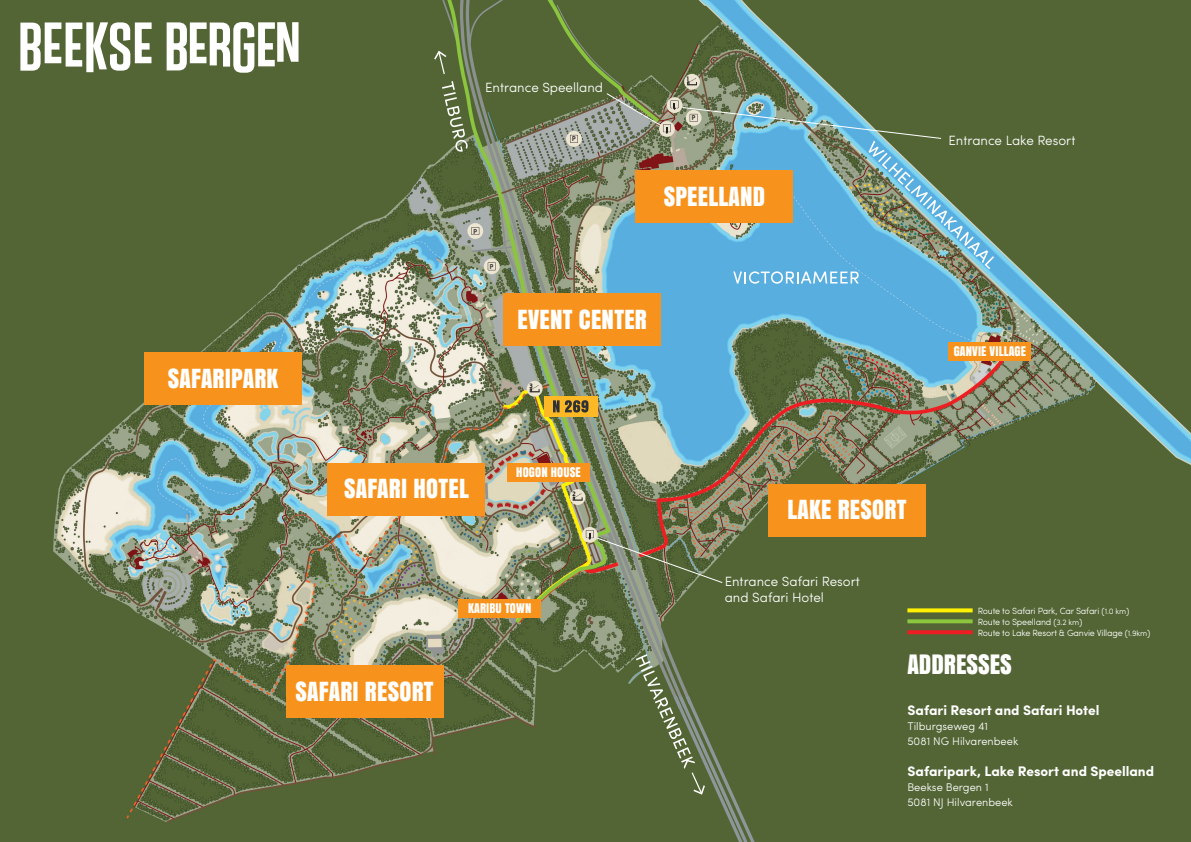
<style>
.page{position:relative;width:1191px;height:842px;background:#fff}
.page>*{position:absolute;margin:0;border:0;box-sizing:border-box;transform-origin:0 0}
.t1{font:25px "Anton";color:#fff}
.t2{font:24.6px "Anton";letter-spacing:.01em;color:#fff}
.t3{font:700 13.9px "Sofia Pro";color:#fff}
.t4{font:300 13.4px/16.1px "Sofia Pro";color:#fff}
.t5{font:12.4px "Anton";letter-spacing:.01em;color:#fff}
.t6{font:300 11.1px/15.3px "Sofia Pro";color:#fff}
.t7{font:300 9px/11px "Sofia Pro";letter-spacing:-.02em;color:#fff}
.t8{font:700 6.7px "Arial Narrow";color:#231f20}
.t9{font:700 6px "Antenna Cond";color:#231f20}
.s1{font-size:8px}
</style>
<div class="page">
<img style="left:0;top:0;width:1191px;height:842px">
<svg style="left:570px;top:489px;width:15px;height:16px"></svg>
<svg style="left:573px;top:493px;width:9px;height:8px"></svg>
<svg style="left:527px;top:381px;width:15px;height:16px"></svg>
<svg style="left:530px;top:385px;width:9px;height:8px"></svg>
<div style="left:684px;top:74px;width:16px;height:16px;background:#ece5d1;border-radius:50%"></div>
<svg style="left:687px;top:78px;width:10px;height:8px"></svg>
<div style="left:544px;top:397px;width:53px;height:20px;background:#fcb825"></div>
<svg style="left:553px;top:400px;width:6px;height:12px"></svg>
<svg style="left:565px;top:400px;width:23px;height:12px"></svg>
<svg style="left:434px;top:51px;width:12px;height:24px"></svg>
<svg style="left:442px;top:81px;width:26px;height:71px;background:#708055"></svg>
<svg style="left:636px;top:654px;width:134px;height:188px;background:#5b6c41"></svg>
<svg style="left:582px;top:527px;width:16px;height:16px"></svg>
<svg style="left:907px;top:630px;width:65px;height:4px"></svg>
<svg style="left:907px;top:619px;width:65px;height:4px"></svg>
<svg style="left:907px;top:608px;width:65px;height:4px"></svg>
<img style="left:586px;top:530px;width:137px;height:54px">
<div style="left:144px;top:352px;width:158px;height:53px;background:#f7931d"></div>
<div style="left:286px;top:665px;width:157px;height:53px;background:#f7931d"></div>
<div style="left:503px;top:293px;width:158px;height:53px;background:#f7931d"></div>
<div style="left:327px;top:463px;width:158px;height:52px;background:#f7931d"></div>
<div style="left:948px;top:342px;width:83px;height:18px;background:#f7931d"></div>
<div style="left:458px;top:599px;width:83px;height:18px;background:#f7931d"></div>
<div style="left:507px;top:463px;width:83px;height:19px;background:#f7931d"></div>
<div style="left:768px;top:484px;width:157px;height:53px;background:#f7931d"></div>
<svg style="left:20px;top:22px;width:132px;height:50px"></svg>
<svg style="left:167px;top:22px;width:131px;height:51px"></svg>
<svg style="left:566px;top:131px;width:16px;height:16px"></svg>
<svg style="left:570px;top:135px;width:8px;height:8px"></svg>
<svg style="left:484px;top:258px;width:15px;height:16px"></svg>
<svg style="left:488px;top:262px;width:8px;height:8px"></svg>
<svg style="left:467px;top:223px;width:16px;height:16px"></svg>
<svg style="left:471px;top:227px;width:8px;height:8px"></svg>
<svg style="left:605px;top:92px;width:389px;height:192px;background:#7c9990"></svg>
<h2 class="t2" style="left:168px;top:359px;width:112px">SAFARIPARK</h2>
<h3 class="t4" style="left:485px;top:79px;width:119px">Entrance Speelland</h3>
<p class="t8" style="left:572px;top:134px;width:5px">P</p>
<p class="t8" style="left:473px;top:226px;width:5px">P</p>
<p class="t8" style="left:490px;top:261px;width:5px">P</p>
<h2 class="t2" style="left:517px;top:300px;width:131px">EVENT CENTER</h2>
<p class="t9" style="left:687px;top:75px;width:4px">1</p>
<p class="t8" style="left:692px;top:113px;width:5px">P</p>
<h2 class="t2" style="left:664px;top:177px;width:103px">SPEELLAND</h2>
<p class="t9" style="left:529px;top:382px;width:5px">3</p>
<h3 class="t4" style="left:948px;top:131px;width:128px">Entrance Lake Resort</h3>
<h3 class="t5" style="left:953px;top:341px;width:74px">GANVIE VILLAGE</h3>
<h2 class="t2" style="left:344px;top:469px;width:126px">SAFARI HOTEL</h2>
<h3 class="t5" style="left:516px;top:462px;width:66px">HOGON HOUSE</h3>
<p class="t9" style="left:572px;top:490px;width:5px">2</p>
<h2 class="t2" style="left:295px;top:672px;width:140px">SAFARI RESORT</h2>
<h3 class="t5" style="left:468px;top:598px;width:65px">KARIBU TOWN</h3>
<h2 class="t2" style="left:787px;top:490px;width:120px">LAKE RESORT</h2>
<h3 class="t4" style="left:724px;top:573px;width:137px">Entrance Safari Resort and Safari Hotel</h3>
<p class="t7" style="left:977px;top:604px;width:174px">Route to Safari Park, Car Safari (<span class="s1">1.0 km</span>)<br>Route to Speelland (<span class="s1">3.2 km</span>)<br>Route to Lake Resort &amp; Ganvie Village (<span class="s1">1.9km</span>)</p>
<h1 class="t1" style="left:907px;top:645px;width:106px">ADDRESSES</h1>
<h3 class="t3" style="left:907px;top:699px;width:194px">Safari Resort and Safari Hotel</h3>
<p class="t6" style="left:907px;top:717px;width:112px">Tilburgseweg 41<br>5081 NG Hilvarenbeek</p>
<h3 class="t3" style="left:907px;top:760px;width:248px">Safaripark, Lake Resort and Speelland</h3>
<p class="t6" style="left:907px;top:779px;width:107px">Beekse Bergen 1<br>5081 NJ Hilvarenbeek</p>
</div>
